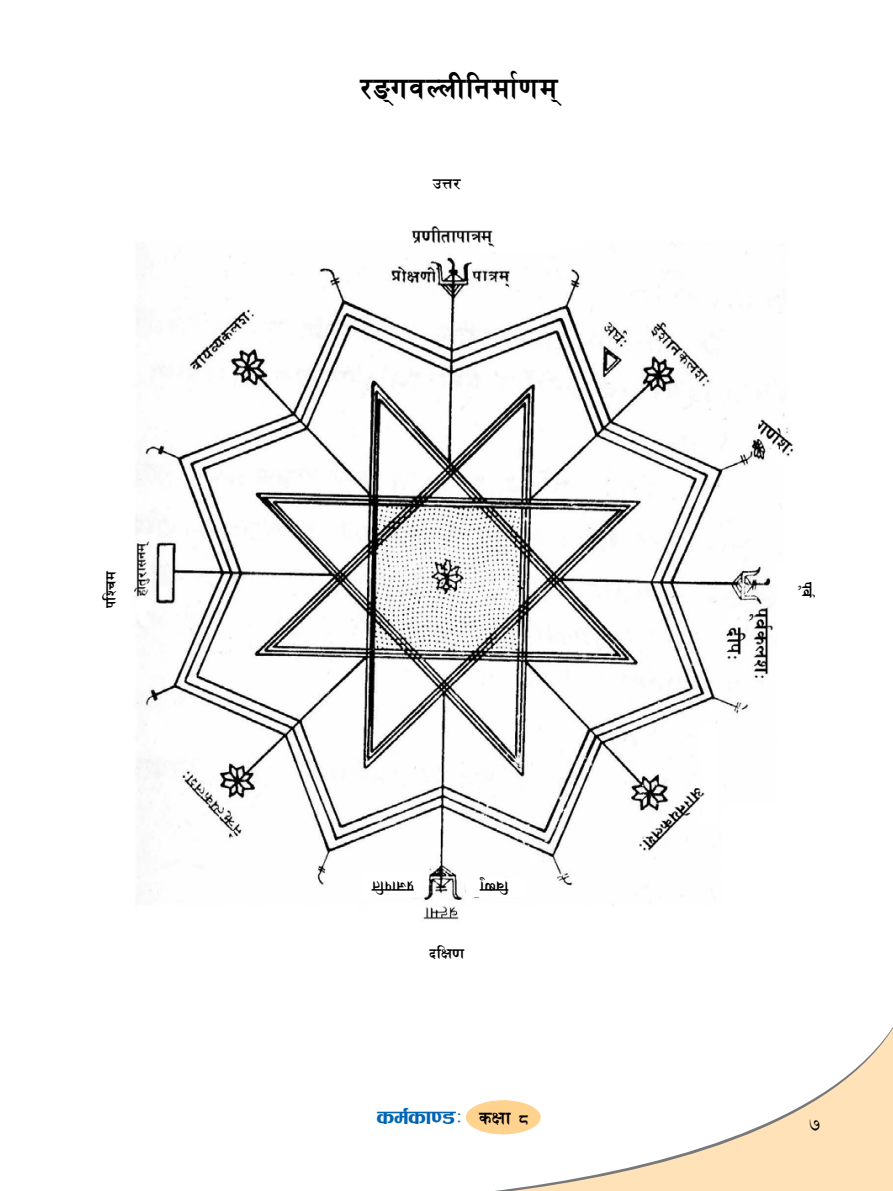
<style>
.page{position:relative;width:893px;height:1191px;background:#fff}
.page>*{position:absolute;margin:0;border:0;box-sizing:border-box;transform-origin:0 0}
.t1{font:700 38.5px "Shangrila Textual";color:#000}
.t2{font:24.5px "Ganess";color:#0066b3}
.t3{font:19.25px "Himalb";color:#000}
.t4{font:17.5px "Fontasy Himali";color:#000}
.s1{font-family:"Himalb";color:#000}
</style>
<div class="page">
<svg style="left:495px;top:1027px;width:398px;height:164px"></svg>
<div style="left:465px;top:1099px;width:77px;height:36px;background:#ffd28e;border-radius:50%"></div>
<div style="left:464px;top:1098px;width:78px;height:38px;border:2px solid #fff;border-radius:50%"></div>
<img style="left:134px;top:226px;width:660px;height:694px">
<div style="left:466px;top:878px;width:56px;height:18px;background:#fff"></div>
<div style="left:365px;top:871px;width:56px;height:25px;background:#fff"></div>
<h1 class="t1" style="left:360px;top:69px;width:211px">/ª\ujNnLlgdf{0fd\</h1>
<p class="t3" style="left:433px;top:174px;width:30px">pQ/</p>
<p class="t3" style="left:101px;top:608px;width:38px;rotate:-90deg">klZrd</p>
<p class="t3" style="left:817px;top:582px;width:21px;rotate:90deg">k"j{</p>
<p class="t3" style="left:414px;top:896px;width:43px;rotate:-180deg">k|hfklt</p>
<p class="t3" style="left:509px;top:896px;width:36px;rotate:-180deg">lji0f'</p>
<p class="t3" style="left:430px;top:944px;width:36px">blIf0f</p>
<p class="t2" style="left:377px;top:1106px;width:154px">sd{sf08M <span class="s1">sIff *</span></p>
<p class="t4" style="left:809px;top:1113px;width:12px">7</p>
</div>
